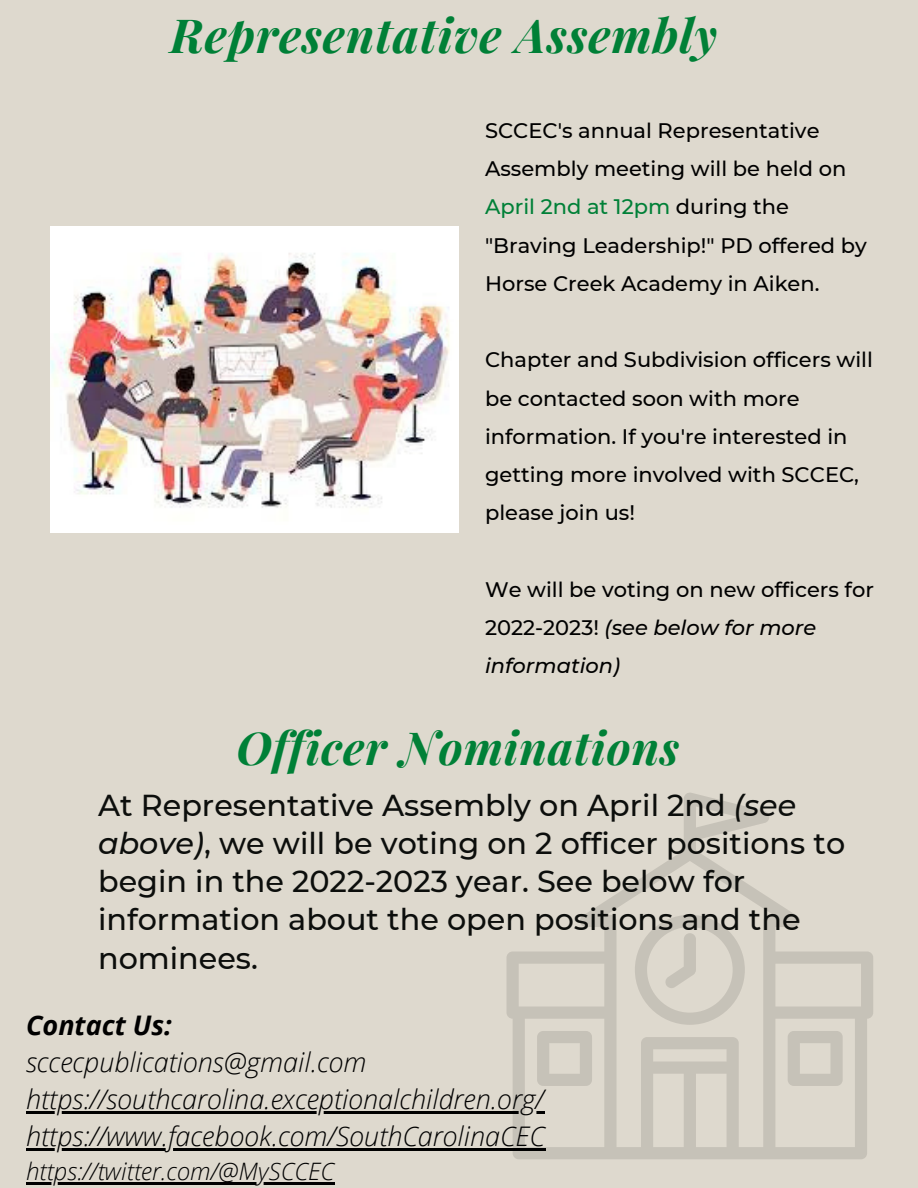
<style>
.page{position:relative;width:918px;height:1188px;background:#ded9ce}
.page>*{position:absolute;margin:0;border:0;box-sizing:border-box;transform-origin:0 0}
.t1{font:italic 700 47.1px "Playfair Display";letter-spacing:.02em;color:#008037}
.t2{font:italic 700 45.6px "Playfair Display";letter-spacing:.02em;color:#008037}
.t3{font:500 30.3px/38.2px "Montserrat";color:#0c0e0c}
.t4{font:italic 300 27px "Open Sans";color:#000}
.t5{font:italic 700 27px "Open Sans";color:#000}
.t6{font:italic 300 24px "Open Sans";color:#000}
.t7{font:500 21px/38.2px "Montserrat";color:#000}
.s1{color:#008037}
.s2{font-style:italic}
</style>
<div class="page">
<img style="left:51px;top:227px;width:408px;height:306px">
<svg style="left:506px;top:793px;width:367px;height:366px"></svg>
<svg style="left:635px;top:915px;width:110px;height:110px"></svg>
<svg style="left:537px;top:1031px;width:55px;height:55px"></svg>
<svg style="left:788px;top:1031px;width:55px;height:55px"></svg>
<hr style="left:26px;top:1111px;width:519px;height:2px;background:#000">
<hr style="left:26px;top:1148px;width:519px;height:3px;background:#000">
<hr style="left:26px;top:1182px;width:308px;height:2px;background:#000">
<p class="t1" style="left:170px;top:2px;width:549px">Representative Assembly</p>
<p class="t7" style="left:485px;top:111px;width:383px">SCCEC's annual Representative<br>Assembly meeting will be held on<br><span class="s1">April 2nd at 12pm</span> during the "Braving Leadership!" PD offered by<br>Horse Creek Academy in Aiken.</p>
<p class="t7" style="left:485px;top:341px;width:389px">Chapter and Subdivision officers will be contacted soon with more information. If you're interested in getting more involved with SCCEC, please join us!</p>
<p class="t7" style="left:485px;top:570px;width:390px">We will be voting on new officers for<br>2022-2023! <span class="s2">(see below for more information)</span></p>
<p class="t2" style="left:236px;top:716px;width:444px">Officer Nominations</p>
<p class="t3" style="left:98px;top:786px;width:749px">At Representative Assembly on April 2nd <span class="s2">(see above)</span>, we will be voting on 2 officer positions to begin in the 2022-2023 year. See below for information about the open positions and the nominees.</p>
<p class="t5" style="left:26px;top:1006px;width:147px">Contact Us:</p>
<p class="t4" style="left:26px;top:1043px;width:342px">sccecpublications@gmail.com</p>
<p class="t4" style="left:26px;top:1080px;width:519px">https://southcarolina.exceptionalchildren.org/</p>
<p class="t4" style="left:26px;top:1117px;width:520px">https://www.facebook.com/SouthCarolinaCEC</p>
<p class="t6" style="left:26px;top:1154px;width:310px">https://twitter.com/@MySCCEC</p>
</div>
